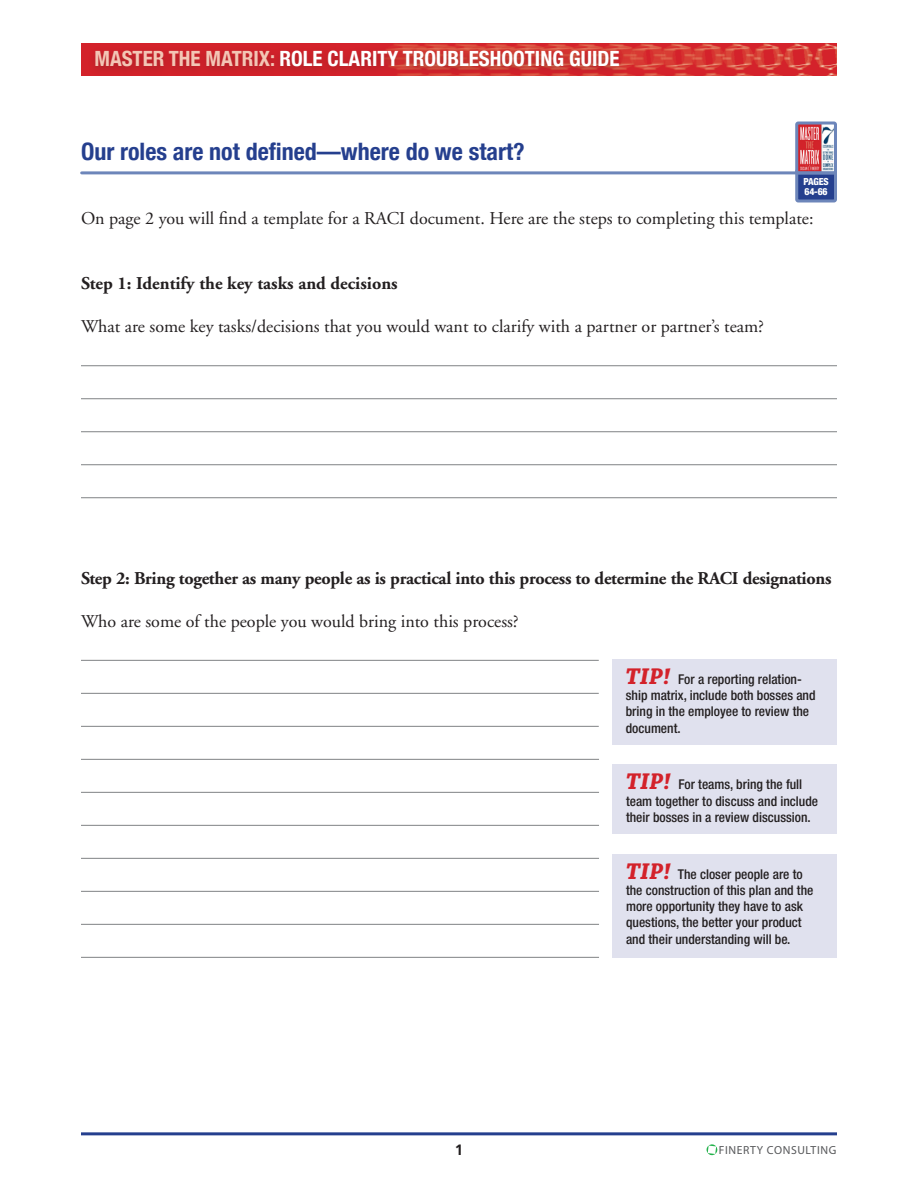
<style>
.page{position:relative;width:918px;height:1188px;background:#fff}
.page>*{position:absolute;margin:0;border:0;box-sizing:border-box;transform-origin:0 0}
.Page_Header{font:700 condensed 24px "Helvetica Neue";color:#253f8e}
.t1{font:700 condensed 21px "Helvetica Neue";color:#fff}
.Garamond{font:18px "Adobe Garamond";color:#231f20}
.Bold_Garamond{font:700 18px "Adobe Garamond";letter-spacing:-.015em;color:#231f20}
.t2{font:700 15px "Frutiger";color:#231f20}
.TIPS{font:500 condensed 13.5px/16.2px "Helvetica Neue";color:#231f20}
.t3{font:11.7px "Myriad Pro";letter-spacing:.05em;color:#57585a}
.Garamond-2{font:800 condensed 9.75px "Helvetica Neue";letter-spacing:-.02em;color:#fff}
.s1{color:#f3c6b5}
.s2{font-family:"Chaparral Pro";font-weight:700;font-style:italic;font-stretch:normal;font-size:24px;color:#d3222a}
</style>
<div class="page">
<svg style="left:706px;top:1144px;width:12px;height:11px"></svg>
<div style="left:81px;top:43px;width:756px;height:32px;background:#d3222a"></div>
<img style="left:393px;top:43px;width:444px;height:32px">
<div style="left:87px;top:46px;width:540px;height:31px;background:#231f20;opacity:.26"></div>
<hr style="left:81px;top:1132px;width:756px;height:3px;background:#253f8e">
<hr style="left:81px;top:365px;width:756px;height:1px;background:#808285">
<hr style="left:81px;top:398px;width:756px;height:1px;background:#808285">
<hr style="left:81px;top:431px;width:756px;height:1px;background:#808285">
<hr style="left:81px;top:464px;width:756px;height:1px;background:#808285">
<hr style="left:81px;top:497px;width:756px;height:1px;background:#808285">
<hr style="left:81px;top:660px;width:518px;height:1px;background:#808285">
<hr style="left:81px;top:693px;width:518px;height:1px;background:#808285">
<hr style="left:81px;top:726px;width:518px;height:1px;background:#808285">
<hr style="left:81px;top:759px;width:518px;height:1px;background:#808285">
<hr style="left:81px;top:792px;width:518px;height:1px;background:#808285">
<hr style="left:81px;top:825px;width:518px;height:1px;background:#808285">
<hr style="left:81px;top:858px;width:518px;height:1px;background:#808285">
<hr style="left:81px;top:891px;width:518px;height:1px;background:#808285">
<hr style="left:81px;top:924px;width:518px;height:1px;background:#808285">
<hr style="left:81px;top:957px;width:518px;height:1px;background:#808285">
<div style="left:797px;top:170px;width:38px;height:31px;background:#253f8e;border-radius:2px"></div>
<div style="left:795px;top:168px;width:42px;height:34px;border:3px solid #6d86ba;border-radius:2px"></div>
<img style="left:799px;top:126px;width:34px;height:44px">
<div style="left:795px;top:122px;width:42px;height:52px;border:3px solid #6d86ba;border-radius:2px"></div>
<hr style="left:82px;top:171px;width:753px;height:3px;background:#6d86ba">
<div style="left:612px;top:659px;width:225px;height:86px;background:#e0e1ee"></div>
<div style="left:613px;top:854px;width:224px;height:104px;background:#e0e1ee"></div>
<div style="left:613px;top:765px;width:224px;height:69px;background:#e0e1ee"></div>
<h2 class="t1" style="left:94px;top:41px;width:527px"><span class="s1">MASTER THE MATRIX:</span> ROLE CLARITY TROUBLESHOOTING GUIDE</h2>
<p class="Page_Header" style="left:81px;top:131px;width:445px">Our roles are not defined—where do we start?</p>
<p class="Garamond-2" style="left:804px;top:176px;width:27px">PAGES</p>
<p class="Garamond-2" style="left:805px;top:186px;width:25px">64-66</p>
<p class="Garamond" style="left:81px;top:209px;width:734px">On page 2 you will find a template for a RACI document. Here are the steps to completing this template:</p>
<p class="Bold_Garamond" style="left:81px;top:274px;width:318px">Step 1: Identify the key tasks and decisions</p>
<p class="Garamond" style="left:81px;top:317px;width:685px">What are some key tasks/decisions that you would want to clarify with a partner or partner’s team?</p>
<p class="Bold_Garamond" style="left:81px;top:568px;width:752px">Step 2: Bring together as many people as is practical into this process to determine the RACI designations</p>
<p class="Garamond" style="left:81px;top:612px;width:439px">Who are some of the people you would bring into this process?</p>
<p class="TIPS" style="left:626px;top:671px;width:191px"><span class="s2">TIP!</span> For a reporting relation&shy;ship matrix, include both bosses and bring in the employee to review the document.</p>
<p class="TIPS" style="left:626px;top:776px;width:194px"><span class="s2">TIP!</span> For teams, bring the full team together to discuss and include their bosses in a review discussion.</p>
<p class="t2" style="left:455px;top:1141px;width:10px">1</p>
<p class="TIPS" style="left:626px;top:866px;width:189px"><span class="s2">TIP!</span> The closer people are to the construction of this plan and the more opportunity they have to ask questions, the better your product and their understanding will be.</p>
<p class="t3" style="left:719px;top:1143px;width:119px">FINERTY CONSULTING</p>
</div>
